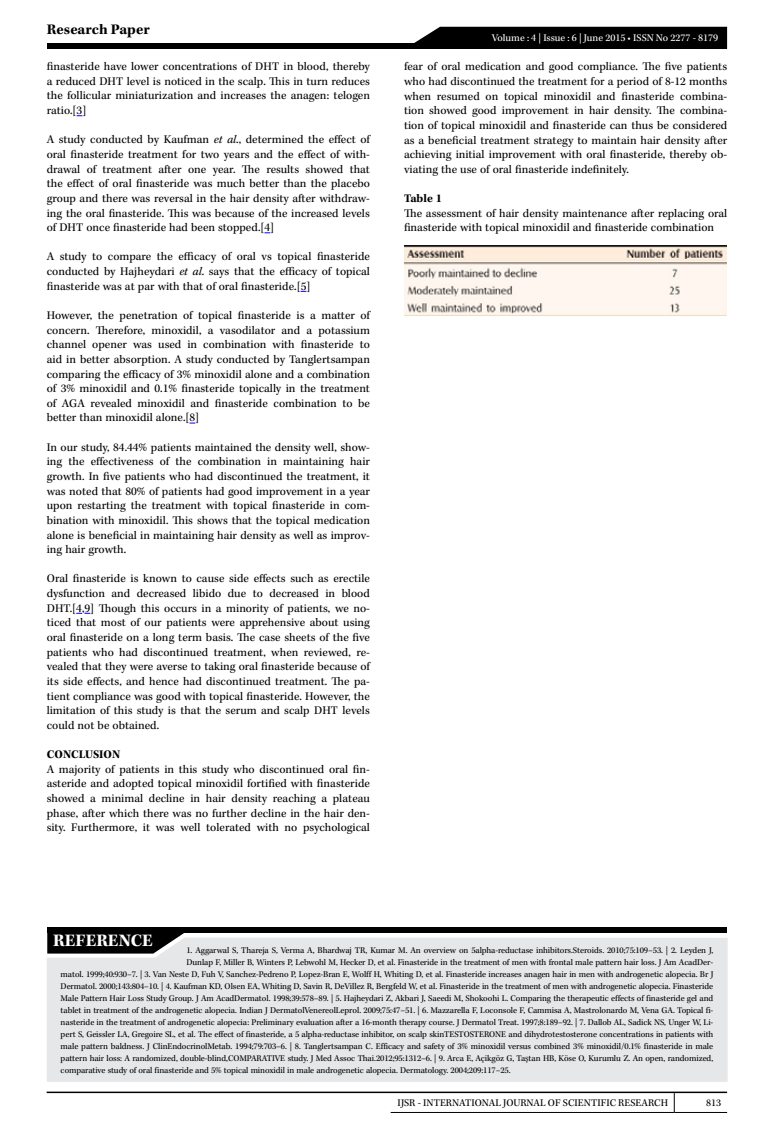
<style>
.page{position:relative;width:774px;height:1136px;background:#fff}
.page>*{position:absolute;margin:0;border:0;box-sizing:border-box;transform-origin:0 0}
.t1{font:700 18px "Kepler Std";letter-spacing:.005em;color:#fff}
.t2{font:700 15px "Kepler Std";color:#000}
.t3{font:12px/14.7px "Kepler Std";color:#000;text-align:justify}
.t4{font:700 12px "Kepler Std";color:#000}
.t5{font:10.5px "Kepler Std";color:#000}
.t6{font:10.5px "Kepler Std";color:#fff}
.t7{font:9px "Kepler Std";letter-spacing:-.01em;color:#000}
.s1{font-style:italic}
.s2{font-family:"Times New Roman"}
</style>
<div class="page">
<hr style="left:47px;top:1091px;width:680px;height:1px;background:#000">
<svg style="left:674px;top:1092px;width:1px;height:19px"></svg>
<hr style="left:391px;top:1111px;width:283px;height:1px;background:#000">
<hr style="left:674px;top:1111px;width:53px;height:1px;background:#000">
<div style="left:47px;top:43px;width:680px;height:6px;background:#000"></div>
<div style="left:414px;top:27px;width:313px;height:16px;background:#000"></div>
<svg style="left:76px;top:613px;width:14px;height:1px"></svg>
<img style="left:404px;top:245px;width:323px;height:71px">
<div style="left:47px;top:938px;width:681px;height:143px;background:#e6e7e8"></div>
<div style="left:47px;top:927px;width:680px;height:6px;background:#000"></div>
<svg style="left:47px;top:933px;width:139px;height:20px;background:#1d1d1d"></svg>
<p class="t2" style="left:47px;top:21px;width:104px">Research Paper</p>
<p class="t3" style="left:47px;top:59px;width:325px">finasteride have lower concentrations of DHT in blood, thereby a reduced DHT level is noticed in the scalp. This in turn reduces the follicular miniaturization and increases the anagen: telogen ratio.[3]</p>
<p class="t3" style="left:47px;top:133px;width:325px">A study conducted by Kaufman <span class="s1">et al</span>., determined the effect of oral finasteride treatment for two years and the effect of with&shy;drawal of treatment after one year. The results showed that the effect of oral finasteride was much better than the placebo group and there was reversal in the hair density after withdraw&shy;ing the oral finasteride. This was because of the increased levels of DHT once finasteride had been stopped.[4]</p>
<p class="t3" style="left:47px;top:250px;width:325px">A study to compare the efficacy of oral vs topical finasteride conducted by Hajheydari <span class="s1">et al</span>. says that the efficacy of topical finasteride was at par with that of oral finasteride.[5]</p>
<p class="t3" style="left:47px;top:308px;width:325px">However, the penetration of topical finasteride is a matter of concern. Therefore, minoxidil, a vasodilator and a potassium channel opener was used in combination with finasteride to aid in better absorption. A study conducted by Tanglertsampan comparing the efficacy of 3% minoxidil alone and a combination of 3% minoxidil and 0.1% finasteride topically in the treatment of AGA revealed minoxidil and finasteride combination to be better than minoxidil alone.[8]</p>
<p class="t3" style="left:47px;top:440px;width:325px">In our study, 84.44% patients maintained the density well, show&shy;ing the effectiveness of the combination in maintaining hair growth. In five patients who had discontinued the treatment, it was noted that 80% of patients had good improvement in a year upon restarting the treatment with topical finasteride in com&shy;bination with minoxidil. This shows that the topical medication alone is beneficial in maintaining hair density as well as improv&shy;ing hair growth.</p>
<p class="t3" style="left:47px;top:571px;width:325px">Oral finasteride is known to cause side effects such as erectile dysfunction and decreased libido due to decreased in blood DHT.[4,9] Though this occurs in a minority of patients, we no&shy;ticed that most of our patients were apprehensive about using oral finasteride on a long term basis. The case sheets of the five patients who had discontinued treatment, when reviewed, re&shy;vealed that they were averse to taking oral finasteride because of its side effects, and hence had discontinued treatment. The pa&shy;tient compliance was good with topical finasteride. However, the limitation of this study is that the serum and scalp DHT levels could not be obtained.</p>
<p class="t4" style="left:47px;top:747px;width:75px">CONCLUSION</p>
<p class="t3" style="left:47px;top:762px;width:325px">A majority of patients in this study who discontinued oral fin&shy;asteride and adopted topical minoxidil fortified with finasteride showed a minimal decline in hair density reaching a plateau phase, after which there was no further decline in the hair den&shy;sity. Furthermore, it was well tolerated with no psychological</p>
<p class="t6" style="left:492px;top:32px;width:228px">Volume : 4 | Issue : 6 | June 2015 • ISSN No 2277 - 8179</p>
<p class="t3" style="left:404px;top:60px;width:325px">fear of oral medication and good compliance. The five patients who had discontinued the treatment for a period of 8-12 months when resumed on topical minoxidil and finasteride combina&shy;tion showed good improvement in hair density. The combina&shy;tion of topical minoxidil and finasteride can thus be considered as a beneficial treatment strategy to maintain hair density after achieving initial improvement with oral finasteride, thereby ob&shy;viating the use of oral finasteride indefinitely.</p>
<p class="t4" style="left:404px;top:191px;width:40px">Table 1</p>
<p class="t3" style="left:404px;top:206px;width:325px">The assessment of hair density maintenance after replacing oral finasteride with topical minoxidil and finasteride combination</p>
<h1 class="t1" style="left:53px;top:929px;width:101px">REFERENCE</h1>
<p class="t7" style="left:186px;top:944px;width:528px">1. Aggarwal S, Thareja S, Verma A, Bhardwaj TR, Kumar M. An overview on 5alpha-reductase inhibitors.Steroids. 2010;75:109–53. | 2. Leyden J,</p>
<p class="t7" style="left:186px;top:956px;width:528px">Dunlap F, Miller B, Winters P, Lebwohl M, Hecker D, et al. Finasteride in the treatment of men with frontal male pattern hair loss. J Am AcadDer-</p>
<p class="t7" style="left:61px;top:968px;width:654px">matol. 1999;40:930–7. | 3. Van Neste D, Fuh V, Sanchez-Pedreno P, Lopez-Bran E, Wolff H, Whiting D, et al. Finasteride increases anagen hair in men with androgenetic alopecia. Br J</p>
<p class="t7" style="left:61px;top:980px;width:654px">Dermatol. 2000;143:804–10. | 4. Kaufman KD, Olsen EA, Whiting D, Savin R, DeVillez R, Bergfeld W, et al. Finasteride in the treatment of men with androgenetic alopecia. Finasteride</p>
<p class="t7" style="left:61px;top:992px;width:654px">Male Pattern Hair Loss Study Group. J Am AcadDermatol. 1998;39:578–89. | 5. Hajheydari Z, Akbari J, Saeedi M, Shokoohi L. Comparing the therapeutic effects of finasteride gel and</p>
<p class="t7" style="left:61px;top:1004px;width:654px">tablet in treatment of the androgenetic alopecia. Indian J DermatolVenereolLeprol. 2009;75:47–51. | 6. Mazzarella F, Loconsole F, Cammisa A, Mastrolonardo M, Vena GA. Topical fi-</p>
<p class="t7" style="left:61px;top:1016px;width:654px">nasteride in the treatment of androgenetic alopecia: Preliminary evaluation after a 16-month therapy course. J Dermatol Treat. 1997;8:189–92. | 7. Dallob AL, Sadick NS, Unger W, Li-</p>
<p class="t7" style="left:61px;top:1028px;width:654px">pert S, Geissler LA, Gregoire SL, et al. The effect of finasteride, a 5 alpha-reductase inhibitor, on scalp skinTESTOSTERONE and dihydrotestosterone concentrations in patients with</p>
<p class="t7" style="left:61px;top:1040px;width:654px">male pattern baldness. J ClinEndocrinolMetab. 1994;79:703–6. | 8. Tanglertsampan C. Efficacy and safety of 3% minoxidil versus combined 3% minoxidil/0.1% finasteride in male</p>
<p class="t7" style="left:61px;top:1052px;width:654px">pattern hair loss: A randomized, double-blind,COMPARATIVE study. J Med Assoc Thai.2012;95:1312–6. | 9. Arca E, Açikgöz G, Ta<span class="s2">ş</span>tan HB, Köse O, Kurumlu Z. An open, randomized,</p>
<p class="t7" style="left:61px;top:1064px;width:451px">comparative study of oral finasteride and 5% topical minoxidil in male androgenetic alopecia. Dermatology. 2004;209:117–25.</p>
<p class="t5" style="left:398px;top:1097px;width:272px">IJSR - INTERNATIONAL JOURNAL OF SCIENTIFIC RESEARCH</p>
<p class="t5" style="left:706px;top:1097px;width:17px">813</p>
</div>
